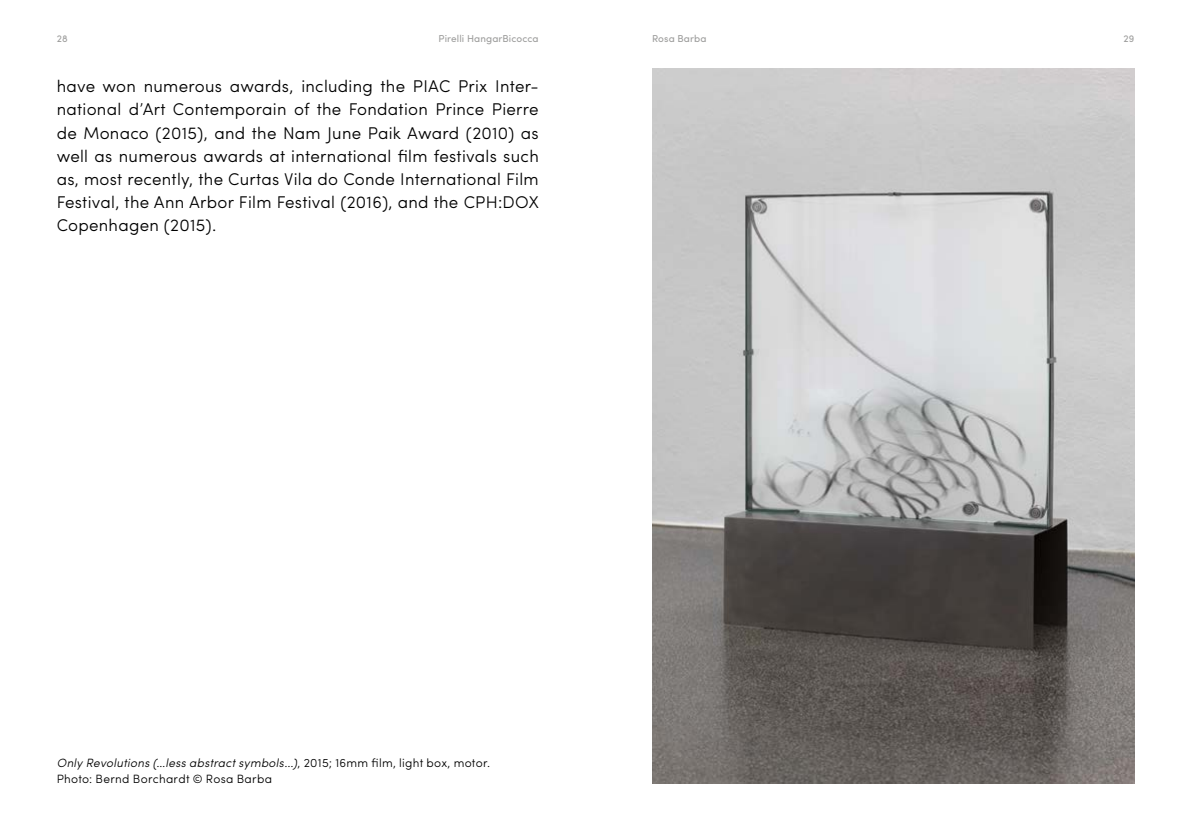
<style>
.page{position:relative;width:1191px;height:840px;background:#fff}
.page>*{position:absolute;margin:0;border:0;box-sizing:border-box;transform-origin:0 0}
.t1{font:300 17px/23px "Sofia Pro";letter-spacing:.015em;color:#000;text-align:justify}
.t2{font:300 12px/16px "Sofia Pro";letter-spacing:.025em;color:#000}
.t3{font:10px "Sofia Pro";letter-spacing:.01em;color:#9d9d9c}
.s1{font-style:italic}
</style>
<div class="page">
<img style="left:652px;top:69px;width:482px;height:713px">
<p class="t3" style="left:57px;top:31px;width:12px">28</p>
<p class="t3" style="left:438px;top:31px;width:102px">Pirelli HangarBicocca</p>
<p class="t3" style="left:652px;top:31px;width:56px">Rosa Barba</p>
<p class="t3" style="left:1123px;top:31px;width:12px">29</p>
<p class="t1" style="left:57px;top:74px;width:483px">have won numerous awards, including the PIAC Prix Inter&shy;national d’Art Contemporain of the Fondation Prince Pierre de Monaco (2015), and the Nam June Paik Award (2010) as well as numerous awards at international film festivals such as, most recently, the Curtas Vila do Conde International Film Festival, the Ann Arbor Film Festival (2016), and the CPH:DOX Copenhagen (2015).</p>
<p class="t2" style="left:57px;top:753px;width:435px"><span class="s1">Only Revolutions (…less abstract symbols...)</span>, 2015; 16mm film, light box, motor.<br>Photo: Bernd Borchardt © Rosa Barba</p>
</div>
